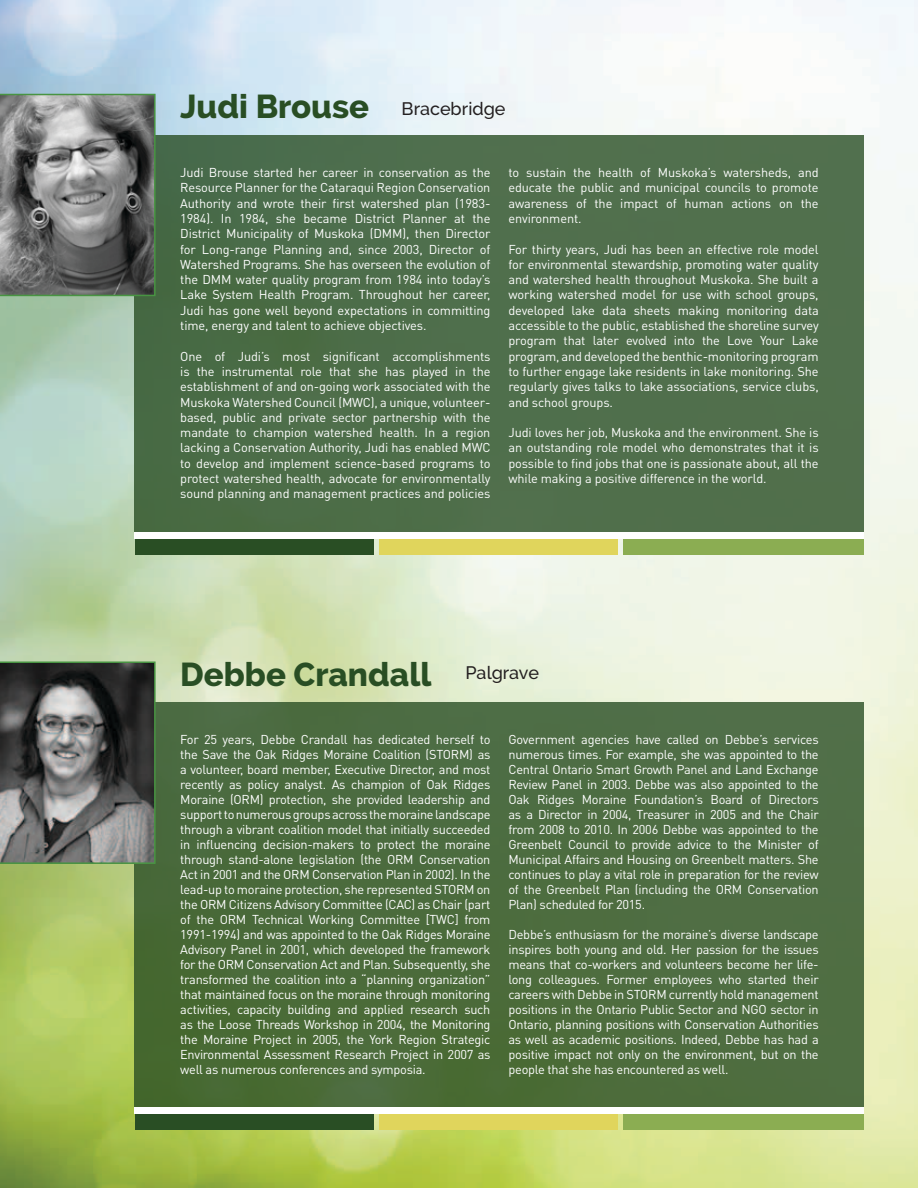
<style>
.page{position:relative;width:918px;height:1188px;background:#fff}
.page>*{position:absolute;margin:0;border:0;box-sizing:border-box;transform-origin:0 0}
.t1{font:800 33px "Raleway";color:#294e24}
.t2{font:500 18px "Raleway";color:#231f20}
.t3{font:12.75px/15px "DINOT";letter-spacing:-.01em;color:#fff;text-align:justify}
.s1{font-weight:800;font-size:33px;color:#294e24}
</style>
<div class="page">
<img style="left:0;top:0;width:918px;height:1188px">
<div style="left:135px;top:135px;width:729px;height:397px;background:#506f4c"></div>
<svg style="left:0;top:94px;width:156px;height:202px;background:#747674"></svg>
<div style="left:135px;top:702px;width:729px;height:405px;background:linear-gradient(to right,#486937,#516f46)"></div>
<svg style="left:0;top:662px;width:156px;height:202px;background:#5e5f5d"></svg>
<div style="left:135px;top:538px;width:239px;height:17px;background:#294e24"></div>
<div style="left:379px;top:538px;width:239px;height:17px;background:#e0d55c"></div>
<div style="left:624px;top:538px;width:240px;height:17px;background:#8bad52"></div>
<div style="left:135px;top:532px;width:729px;height:6px;background:#fff"></div>
<hr style="left:917px;top:591px;width:1px;height:597px;background:#294e24">
<div style="left:135px;top:1113px;width:239px;height:17px;background:#294e24"></div>
<div style="left:379px;top:1113px;width:239px;height:17px;background:#e0d55c"></div>
<div style="left:624px;top:1113px;width:240px;height:17px;background:#8bad52"></div>
<div style="left:135px;top:1107px;width:729px;height:6px;background:#fff"></div>
<h2 class="t2" style="left:180px;top:99px;width:327px"><span class="s1">Judi Brouse</span> Bracebridge</h2>
<p class="t3" style="left:180px;top:164px;width:312px">Judi Brouse started her career in conservation as the Resource Planner for the Cataraqui Region Conservation Authority and wrote their first watershed plan (1983- 1984). In 1984, she became District Planner at the District Municipality of Muskoka (DMM), then Director for Long-range Planning and, since 2003, Director of Watershed Programs. She has overseen the evolution of the DMM water quality program from 1984 into today’s Lake System Health Program. Throughout her career, Judi has gone well beyond expectations in committing time, energy and talent to achieve objectives.</p>
<p class="t3" style="left:180px;top:348px;width:312px">One of Judi’s most significant accomplishments is the instrumental role that she has played in the establishment of and on-going work associated with the Muskoka Watershed Council (MWC), a unique, volunteer&shy;based, public and private sector partnership with the mandate to champion watershed health. In a region lacking a Conservation Authority, Judi has enabled MWC to develop and implement science-based programs to protect watershed health, advocate for environmentally sound planning and management practices and policies</p>
<p class="t3" style="left:508px;top:164px;width:312px">to sustain the health of Muskoka’s watersheds, and educate the public and municipal councils to promote awareness of the impact of human actions on the environment.</p>
<p class="t3" style="left:508px;top:241px;width:312px">For thirty years, Judi has been an effective role model for environmental stewardship, promoting water quality and watershed health throughout Muskoka. She built a working watershed model for use with school groups, developed lake data sheets making monitoring data accessible to the public, established the shoreline survey program that later evolved into the Love Your Lake program, and developed the benthic-monitoring program to further engage lake residents in lake monitoring. She regularly gives talks to lake associations, service clubs, and school groups.</p>
<p class="t3" style="left:508px;top:424px;width:312px">Judi loves her job, Muskoka and the environment. She is an outstanding role model who demonstrates that it is possible to find jobs that one is passionate about, all the while making a positive difference in the world.</p>
<h1 class="t1" style="left:180px;top:655px;width:360px">Debbe Crandall <sup>Palgrave</sup></h1>
<p class="t3" style="left:180px;top:732px;width:312px">For 25 years, Debbe Crandall has dedicated herself to the Save the Oak Ridges Moraine Coalition (STORM) as a volunteer, board member, Executive Director, and most recently as policy analyst. As champion of Oak Ridges Moraine (ORM) protection, she provided leadership and support to numerous groups across the moraine landscape through a vibrant coalition model that initially succeeded in influencing decision-makers to protect the moraine through stand-alone legislation (the ORM Conservation Act in 2001 and the ORM Conservation Plan in 2002). In the lead-up to moraine protection, she represented STORM on the ORM Citizens Advisory Committee (CAC) as Chair (part of the ORM Technical Working Committee [TWC] from 1991-1994) and was appointed to the Oak Ridges Moraine Advisory Panel in 2001, which developed the framework for the ORM Conservation Act and Plan. Subsequently, she transformed the coalition into a “planning organization” that maintained focus on the moraine through monitoring activities, capacity building and applied research such as the Loose Threads Workshop in 2004, the Monitoring the Moraine Project in 2005, the York Region Strategic Environmental Assessment Research Project in 2007 as well as numerous conferences and symposia.</p>
<p class="t3" style="left:508px;top:731px;width:312px">Government agencies have called on Debbe’s services numerous times. For example, she was appointed to the Central Ontario Smart Growth Panel and Land Exchange Review Panel in 2003. Debbe was also appointed to the Oak Ridges Moraine Foundation’s Board of Directors as a Director in 2004, Treasurer in 2005 and the Chair from 2008 to 2010. In 2006 Debbe was appointed to the Greenbelt Council to provide advice to the Minister of Municipal Affairs and Housing on Greenbelt matters. She continues to play a vital role in preparation for the review of the Greenbelt Plan (including the ORM Conservation Plan) scheduled for 2015.</p>
<p class="t3" style="left:508px;top:926px;width:312px">Debbe’s enthusiasm for the moraine’s diverse landscape inspires both young and old. Her passion for the issues means that co-workers and volunteers become her life&shy;long colleagues. Former employees who started their careers with Debbe in STORM currently hold management positions in the Ontario Public Sector and NGO sector in Ontario, planning positions with Conservation Authorities as well as academic positions. Indeed, Debbe has had a positive impact not only on the environment, but on the people that she has encountered as well.</p>
</div>
